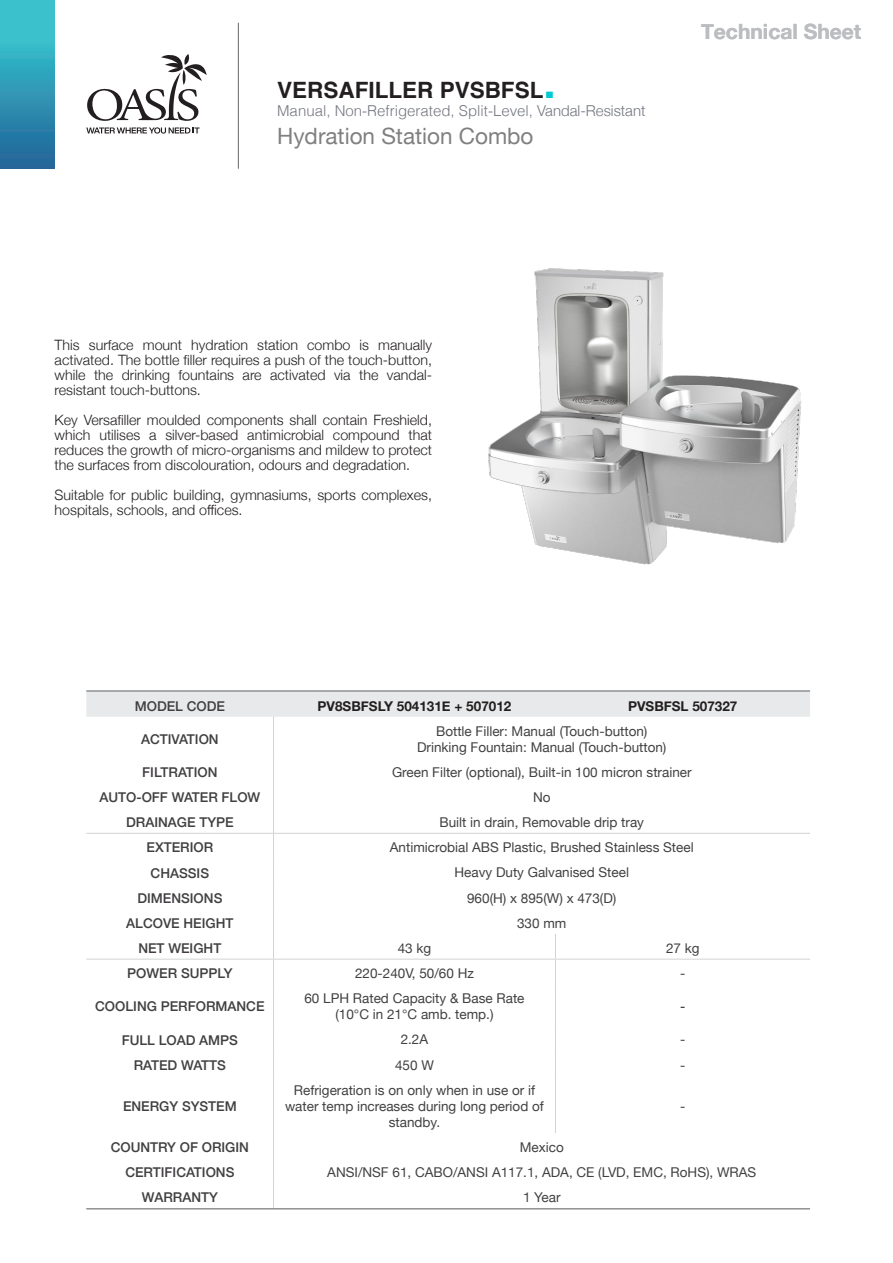
<style>
.page{position:relative;width:893px;height:1263px;background:#fff}
.page>*{position:absolute;margin:0;border:0;box-sizing:border-box;transform-origin:0 0}
.t1{font:22.5px "Helvetica Neue";color:#808080}
.t2{font:700 22.5px "Helvetica";color:#231f20}
.t3{font:700 21px "Helvetica Neue";color:#bcbdc0}
.t4{font:300 15px "Helvetica";color:#747780}
.t5{font:300 14.25px/15px "Helvetica Neue";color:#231f20;text-align:justify}
.t6{font:13.5px/16.2px "Helvetica Neue";color:#414042;text-align:center}
.t7{font:500 13.5px "Helvetica Neue";color:#413f41}
.t8{font:700 13.5px "Helvetica Neue";color:#231f20}
.t9{font:13.5px "Helvetica Neue";color:#231f20}
.s1{font-size:45px;color:#00cad4}
.s2{font-family:"Helvetica Neue"}
</style>
<div class="page">
<svg style="left:87px;top:54px;width:120px;height:67px"></svg>
<svg style="left:86px;top:127px;width:114px;height:7px"></svg>
<div style="left:0;top:0;width:55px;height:169px;background:linear-gradient(to bottom,#3ed1d5,#269)"></div>
<hr style="left:238px;top:23px;width:1px;height:146px;background:#656666">
<img style="left:488px;top:268px;width:314px;height:297px">
<div style="left:86px;top:692px;width:724px;height:25px;background:#e8e9ea"></div>
<hr style="left:86px;top:833px;width:187px;height:1px;background:#d1d3d5">
<hr style="left:274px;top:833px;width:281px;height:1px;background:#d1d3d5">
<hr style="left:555px;top:833px;width:255px;height:1px;background:#d1d3d5">
<hr style="left:86px;top:959px;width:187px;height:1px;background:#d1d3d5">
<hr style="left:273px;top:959px;width:282px;height:1px;background:#d1d3d5">
<hr style="left:555px;top:959px;width:255px;height:1px;background:#d1d3d5">
<hr style="left:273px;top:717px;width:1px;height:41px;background:#d1d3d4">
<svg style="left:273px;top:758px;width:1px;height:226px"></svg>
<svg style="left:555px;top:934px;width:1px;height:50px"></svg>
<hr style="left:273px;top:984px;width:1px;height:41px;background:#d1d3d4">
<hr style="left:555px;top:984px;width:1px;height:41px;background:#d1d3d4">
<svg style="left:273px;top:1025px;width:1px;height:51px"></svg>
<svg style="left:555px;top:1025px;width:1px;height:51px"></svg>
<hr style="left:273px;top:1076px;width:1px;height:57px;background:#d1d3d4">
<hr style="left:555px;top:1076px;width:1px;height:57px;background:#d1d3d4">
<svg style="left:273px;top:1133px;width:1px;height:75px"></svg>
<hr style="left:86px;top:1208px;width:724px;height:1px;background:#58595b">
<hr style="left:86px;top:691px;width:724px;height:1px;background:#58595b">
<p class="t2" style="left:277px;top:76px;width:280px">VERSAFILLER PVSBFSL<span class="s1">.</span></p>
<p class="t4" style="left:277px;top:97px;width:370px">Manual, Non-Refrigerated, Split-Level, <span class="s2">Vandal-Resistant</span></p>
<p class="t1" style="left:277px;top:120px;width:258px">Hydration Station Combo</p>
<h2 class="t3" style="left:701px;top:15px;width:162px">Technical Sheet</h2>
<p class="t5" style="left:55px;top:337px;width:379px">This surface mount hydration station combo is manually activated. The bottle filler requires a push of the touch-button, while the drinking fountains are activated via the vandal&shy;resistant touch-buttons.</p>
<p class="t5" style="left:55px;top:412px;width:379px">Key Versafiller moulded components shall contain Freshield, which utilises a silver-based antimicrobial compound that reduces the growth of micro-organisms and mildew to protect the surfaces from discolouration, odours and degradation.</p>
<p class="t5" style="left:55px;top:487px;width:379px">Suitable for public building, gymnasiums, sports complexes, hospitals, schools, and offices.</p>
<p class="t7" style="left:135px;top:695px;width:92px">MODEL CODE</p>
<p class="t8" style="left:318px;top:695px;width:195px">PV8SBFSLY 504131E + 507012</p>
<p class="t8" style="left:628px;top:695px;width:111px">PVSBFSL 507327</p>
<p class="t7" style="left:141px;top:728px;width:79px">ACTIVATION</p>
<p class="t6" style="left:436px;top:723px;width:213px">Bottle Filler: Manual (Touch-button)</p>
<p class="t6" style="left:417px;top:740px;width:251px">Drinking Fountain: Manual (Touch-button)</p>
<p class="t7" style="left:142px;top:761px;width:77px">FILTRATION</p>
<p class="t6" style="left:392px;top:765px;width:301px">Green Filter (optional), Built-in 100 micron strainer</p>
<p class="t7" style="left:99px;top:786px;width:162px">AUTO-OFF WATER FLOW</p>
<p class="t6" style="left:533px;top:790px;width:19px">No</p>
<p class="t7" style="left:126px;top:812px;width:109px">DRAINAGE TYPE</p>
<p class="t6" style="left:439px;top:815px;width:206px">Built in drain, Removable drip tray</p>
<p class="t7" style="left:146px;top:837px;width:68px">EXTERIOR</p>
<p class="t6" style="left:390px;top:840px;width:305px">Antimicrobial ABS Plastic, Brushed Stainless Steel</p>
<p class="t7" style="left:151px;top:862px;width:60px">CHASSIS</p>
<p class="t6" style="left:454px;top:865px;width:176px">Heavy Duty Galvanised Steel</p>
<p class="t7" style="left:137px;top:887px;width:87px">DIMENSIONS</p>
<p class="t6" style="left:467px;top:890px;width:151px">960(H) x 895(W) x 473(D)</p>
<p class="t7" style="left:126px;top:912px;width:109px">ALCOVE HEIGHT</p>
<p class="t6" style="left:517px;top:916px;width:51px">330 mm</p>
<p class="t7" style="left:138px;top:937px;width:85px">NET WEIGHT</p>
<p class="t6" style="left:398px;top:941px;width:35px">43 kg</p>
<p class="t6" style="left:666px;top:941px;width:35px">27 kg</p>
<p class="t7" style="left:127px;top:963px;width:107px">POWER SUPPLY</p>
<p class="t6" style="left:355px;top:966px;width:120px">220-240V, 50/60 Hz</p>
<p class="t6" style="left:680px;top:966px;width:7px">-</p>
<p class="t7" style="left:95px;top:996px;width:171px">COOLING PERFORMANCE</p>
<p class="t6" style="left:304px;top:991px;width:222px">60 LPH Rated Capacity &amp; Base Rate</p>
<p class="t6" style="left:335px;top:1007px;width:160px">(10°C in 21°C amb. temp.)</p>
<p class="t9" style="left:680px;top:997px;width:7px">-</p>
<p class="t7" style="left:122px;top:1029px;width:118px">FULL LOAD AMPS</p>
<p class="t6" style="left:401px;top:1032px;width:29px">2.2A</p>
<p class="t6" style="left:680px;top:1032px;width:7px">-</p>
<p class="t7" style="left:134px;top:1054px;width:94px">RATED WATTS</p>
<p class="t6" style="left:395px;top:1057px;width:40px">450 W</p>
<p class="t6" style="left:680px;top:1057px;width:7px">-</p>
<p class="t7" style="left:123px;top:1095px;width:115px">ENERGY SYSTEM</p>
<p class="t6" style="left:285px;top:1082px;width:260px">Refrigeration is on only when in use or if water temp increases during long period of standby.</p>
<p class="t6" style="left:680px;top:1098px;width:7px">-</p>
<p class="t7" style="left:111px;top:1136px;width:140px">COUNTRY OF ORIGIN</p>
<p class="t6" style="left:520px;top:1140px;width:45px">Mexico</p>
<p class="t7" style="left:125px;top:1161px;width:111px">CERTIFICATIONS</p>
<p class="t6" style="left:327px;top:1165px;width:431px">ANSI/NSF 61, CABO/ANSI A117.1, ADA, CE (LVD, EMC, RoHS), WRAS</p>
<p class="t7" style="left:142px;top:1187px;width:77px">WARRANTY</p>
<p class="t6" style="left:523px;top:1190px;width:39px">1 Year</p>
</div>
